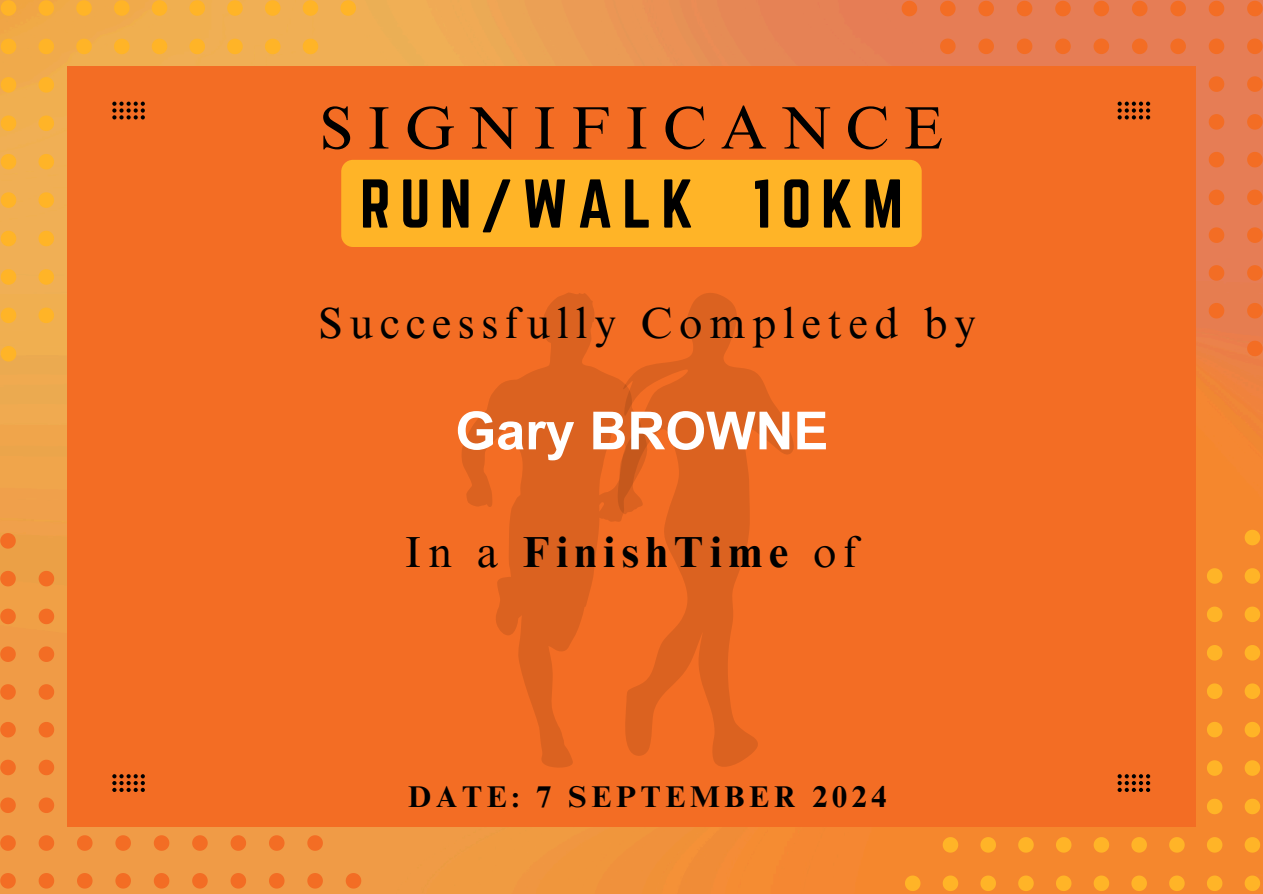
<style>
.page{position:relative;width:1263px;height:894px;background:#fff}
.page>*{position:absolute;margin:0;border:0;box-sizing:border-box;transform-origin:0 0}
.t1{font:60.3px "Norwester";letter-spacing:.155em;color:#000}
.t2{font:60px "Times NRMT Pro";letter-spacing:.245em;color:#000}
.t3{font:700 52.5px "Arial";color:#fff}
.t4{font:43.5px "Times NRMT Pro";letter-spacing:.155em;color:#000}
.t5{font:700 43.5px "Times NRMT Pro";letter-spacing:.155em;color:#000}
.t6{font:700 30px "Times NRMT Pro";letter-spacing:.155em;color:#000}
.s1{font-weight:400}
</style>
<div class="page">
<img style="left:0;top:0;width:1263px;height:893px">
<svg style="left:1247px;top:340px;width:16px;height:16px"></svg>
<svg style="left:1247px;top:303px;width:16px;height:15px"></svg>
<svg style="left:1209px;top:303px;width:15px;height:15px"></svg>
<svg style="left:1247px;top:265px;width:16px;height:15px"></svg>
<svg style="left:1209px;top:265px;width:15px;height:15px"></svg>
<svg style="left:1247px;top:227px;width:16px;height:16px"></svg>
<svg style="left:1209px;top:227px;width:15px;height:16px"></svg>
<svg style="left:1247px;top:189px;width:16px;height:16px"></svg>
<svg style="left:1209px;top:189px;width:15px;height:16px"></svg>
<svg style="left:1247px;top:152px;width:16px;height:15px"></svg>
<svg style="left:1209px;top:152px;width:15px;height:15px"></svg>
<svg style="left:1247px;top:114px;width:16px;height:16px"></svg>
<svg style="left:1209px;top:114px;width:15px;height:16px"></svg>
<svg style="left:1247px;top:76px;width:16px;height:16px"></svg>
<svg style="left:1209px;top:76px;width:15px;height:16px"></svg>
<svg style="left:1247px;top:39px;width:16px;height:15px"></svg>
<svg style="left:1209px;top:39px;width:15px;height:15px"></svg>
<svg style="left:1170px;top:39px;width:16px;height:15px"></svg>
<svg style="left:1132px;top:39px;width:15px;height:15px"></svg>
<svg style="left:1093px;top:39px;width:16px;height:15px"></svg>
<svg style="left:1055px;top:39px;width:16px;height:15px"></svg>
<svg style="left:1017px;top:39px;width:15px;height:15px"></svg>
<svg style="left:978px;top:39px;width:16px;height:15px"></svg>
<svg style="left:940px;top:39px;width:16px;height:15px"></svg>
<svg style="left:1247px;top:1px;width:16px;height:15px"></svg>
<svg style="left:1209px;top:1px;width:15px;height:15px"></svg>
<svg style="left:1170px;top:1px;width:16px;height:15px"></svg>
<svg style="left:1132px;top:1px;width:15px;height:15px"></svg>
<svg style="left:1093px;top:1px;width:16px;height:15px"></svg>
<svg style="left:1055px;top:1px;width:16px;height:15px"></svg>
<svg style="left:1017px;top:1px;width:15px;height:15px"></svg>
<svg style="left:978px;top:1px;width:16px;height:15px"></svg>
<svg style="left:940px;top:1px;width:16px;height:15px"></svg>
<svg style="left:902px;top:1px;width:15px;height:15px"></svg>
<svg style="left:340px;top:0;width:16px;height:16px"></svg>
<svg style="left:303px;top:0;width:15px;height:16px"></svg>
<svg style="left:303px;top:39px;width:15px;height:15px"></svg>
<svg style="left:265px;top:0;width:15px;height:16px"></svg>
<svg style="left:265px;top:39px;width:15px;height:15px"></svg>
<svg style="left:227px;top:0;width:16px;height:16px"></svg>
<svg style="left:227px;top:39px;width:16px;height:15px"></svg>
<svg style="left:189px;top:0;width:16px;height:16px"></svg>
<svg style="left:189px;top:39px;width:16px;height:15px"></svg>
<svg style="left:152px;top:0;width:15px;height:16px"></svg>
<svg style="left:152px;top:39px;width:15px;height:15px"></svg>
<svg style="left:114px;top:0;width:16px;height:16px"></svg>
<svg style="left:114px;top:39px;width:16px;height:15px"></svg>
<svg style="left:76px;top:0;width:16px;height:16px"></svg>
<svg style="left:76px;top:39px;width:16px;height:15px"></svg>
<svg style="left:39px;top:0;width:15px;height:16px"></svg>
<svg style="left:39px;top:39px;width:15px;height:15px"></svg>
<svg style="left:39px;top:77px;width:15px;height:16px"></svg>
<svg style="left:39px;top:115px;width:15px;height:16px"></svg>
<svg style="left:39px;top:154px;width:15px;height:15px"></svg>
<svg style="left:39px;top:192px;width:15px;height:16px"></svg>
<svg style="left:39px;top:231px;width:15px;height:15px"></svg>
<svg style="left:39px;top:269px;width:15px;height:15px"></svg>
<svg style="left:39px;top:307px;width:15px;height:16px"></svg>
<svg style="left:1px;top:0;width:15px;height:16px"></svg>
<svg style="left:1px;top:39px;width:15px;height:15px"></svg>
<svg style="left:1px;top:77px;width:15px;height:16px"></svg>
<svg style="left:1px;top:115px;width:15px;height:16px"></svg>
<svg style="left:1px;top:154px;width:15px;height:15px"></svg>
<svg style="left:1px;top:192px;width:15px;height:16px"></svg>
<svg style="left:1px;top:231px;width:15px;height:15px"></svg>
<svg style="left:1px;top:269px;width:15px;height:15px"></svg>
<svg style="left:1px;top:307px;width:15px;height:16px"></svg>
<svg style="left:1px;top:346px;width:15px;height:15px"></svg>
<svg style="left:905px;top:875px;width:15px;height:15px"></svg>
<svg style="left:943px;top:875px;width:15px;height:15px"></svg>
<svg style="left:943px;top:836px;width:15px;height:16px"></svg>
<svg style="left:980px;top:875px;width:16px;height:15px"></svg>
<svg style="left:980px;top:836px;width:16px;height:16px"></svg>
<svg style="left:1018px;top:875px;width:16px;height:15px"></svg>
<svg style="left:1018px;top:836px;width:16px;height:16px"></svg>
<svg style="left:1056px;top:875px;width:15px;height:15px"></svg>
<svg style="left:1056px;top:836px;width:15px;height:16px"></svg>
<svg style="left:1094px;top:875px;width:15px;height:15px"></svg>
<svg style="left:1094px;top:836px;width:15px;height:16px"></svg>
<svg style="left:1131px;top:875px;width:16px;height:15px"></svg>
<svg style="left:1131px;top:836px;width:16px;height:16px"></svg>
<svg style="left:1169px;top:875px;width:16px;height:15px"></svg>
<svg style="left:1169px;top:836px;width:16px;height:16px"></svg>
<svg style="left:1207px;top:875px;width:15px;height:15px"></svg>
<svg style="left:1207px;top:836px;width:15px;height:16px"></svg>
<svg style="left:1207px;top:798px;width:15px;height:16px"></svg>
<svg style="left:1207px;top:760px;width:15px;height:15px"></svg>
<svg style="left:1207px;top:721px;width:15px;height:16px"></svg>
<svg style="left:1207px;top:683px;width:15px;height:15px"></svg>
<svg style="left:1207px;top:644px;width:15px;height:16px"></svg>
<svg style="left:1207px;top:606px;width:15px;height:16px"></svg>
<svg style="left:1207px;top:568px;width:15px;height:15px"></svg>
<svg style="left:1245px;top:875px;width:15px;height:15px"></svg>
<svg style="left:1245px;top:836px;width:15px;height:16px"></svg>
<svg style="left:1245px;top:798px;width:15px;height:16px"></svg>
<svg style="left:1245px;top:760px;width:15px;height:15px"></svg>
<svg style="left:1245px;top:721px;width:15px;height:16px"></svg>
<svg style="left:1245px;top:683px;width:15px;height:15px"></svg>
<svg style="left:1245px;top:644px;width:15px;height:16px"></svg>
<svg style="left:1245px;top:606px;width:15px;height:16px"></svg>
<svg style="left:1245px;top:568px;width:15px;height:15px"></svg>
<svg style="left:1245px;top:529px;width:15px;height:16px"></svg>
<svg style="left:0;top:533px;width:16px;height:15px"></svg>
<svg style="left:0;top:570px;width:16px;height:16px"></svg>
<svg style="left:39px;top:570px;width:15px;height:16px"></svg>
<svg style="left:0;top:608px;width:16px;height:16px"></svg>
<svg style="left:39px;top:608px;width:15px;height:16px"></svg>
<svg style="left:0;top:646px;width:16px;height:15px"></svg>
<svg style="left:39px;top:646px;width:15px;height:15px"></svg>
<svg style="left:0;top:684px;width:16px;height:15px"></svg>
<svg style="left:39px;top:684px;width:15px;height:15px"></svg>
<svg style="left:0;top:721px;width:16px;height:16px"></svg>
<svg style="left:39px;top:721px;width:15px;height:16px"></svg>
<svg style="left:0;top:759px;width:16px;height:16px"></svg>
<svg style="left:39px;top:759px;width:15px;height:16px"></svg>
<svg style="left:0;top:797px;width:16px;height:15px"></svg>
<svg style="left:39px;top:797px;width:15px;height:15px"></svg>
<svg style="left:0;top:835px;width:16px;height:15px"></svg>
<svg style="left:39px;top:835px;width:15px;height:15px"></svg>
<svg style="left:77px;top:835px;width:16px;height:15px"></svg>
<svg style="left:115px;top:835px;width:16px;height:15px"></svg>
<svg style="left:154px;top:835px;width:15px;height:15px"></svg>
<svg style="left:192px;top:835px;width:16px;height:15px"></svg>
<svg style="left:231px;top:835px;width:15px;height:15px"></svg>
<svg style="left:269px;top:835px;width:15px;height:15px"></svg>
<svg style="left:307px;top:835px;width:16px;height:15px"></svg>
<svg style="left:0;top:872px;width:16px;height:16px"></svg>
<svg style="left:39px;top:872px;width:15px;height:16px"></svg>
<svg style="left:77px;top:872px;width:16px;height:16px"></svg>
<svg style="left:115px;top:872px;width:16px;height:16px"></svg>
<svg style="left:154px;top:872px;width:15px;height:16px"></svg>
<svg style="left:192px;top:872px;width:16px;height:16px"></svg>
<svg style="left:231px;top:872px;width:15px;height:16px"></svg>
<svg style="left:269px;top:872px;width:15px;height:16px"></svg>
<svg style="left:307px;top:872px;width:16px;height:16px"></svg>
<svg style="left:346px;top:872px;width:15px;height:16px"></svg>
<div style="left:67px;top:66px;width:1129px;height:761px;background:#f36d24"></div>
<svg style="left:112px;top:774px;width:33px;height:17px"></svg>
<svg style="left:112px;top:102px;width:33px;height:18px"></svg>
<svg style="left:1117px;top:774px;width:33px;height:17px"></svg>
<svg style="left:1117px;top:102px;width:33px;height:18px"></svg>
<svg style="left:462px;top:292px;width:155px;height:475px"></svg>
<svg style="left:617px;top:293px;width:177px;height:474px"></svg>
<div style="left:341px;top:160px;width:581px;height:87px;background:#ffb427;border-radius:12px"></div>
<p class="t2" style="left:320px;top:105px;width:625px">SIGNIFICANCE</p>
<p class="t1" style="left:360px;top:167px;width:545px">RUN/WALK 10KM</p>
<p class="t4" style="left:319px;top:307px;width:659px">Successfully Completed by</p>
<p class="t3" style="left:455px;top:401px;width:375px">Gary BROWNE</p>
<h1 class="t5" style="left:405px;top:535px;width:455px"><span class="s1">In a</span> FinishTime <span class="s1">of</span></h1>
<h1 class="t6" style="left:408px;top:785px;width:480px">DATE: 7 SEPTEMBER 2024</h1>
</div>
